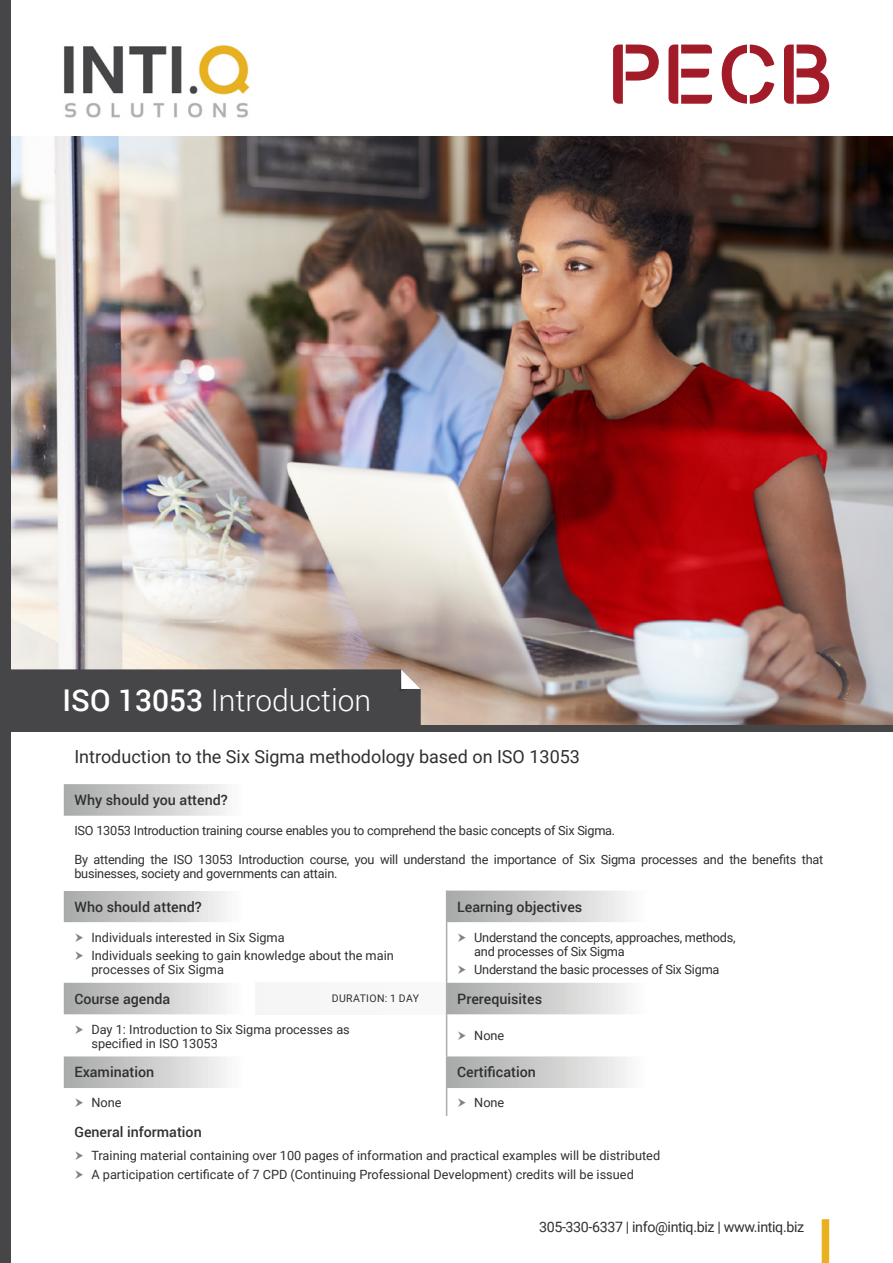
<style>
.page{position:relative;width:893px;height:1263px;background:#fff}
.page>*{position:absolute;margin:0;border:0;box-sizing:border-box;transform-origin:0 0}
.t1{font:300 30px "Roboto";color:#fff}
.t2{font:18px "Roboto";color:#312f30}
.Table1{font:500 14.25px "Roboto";color:#312f30}
.Bullet_Points{font:14.25px "Roboto";letter-spacing:-.025em;color:#312f30}
.t3{font:12.75px/14.2px "Roboto";letter-spacing:-.015em;color:#312f30}
.Table1-2{font:10.5px "Roboto";letter-spacing:.035em;color:#312f30}
.s1{font-weight:500}
</style>
<div class="page">
<img style="left:11px;top:136px;width:882px;height:589px">
<div style="left:0;top:0;width:11px;height:1263px;background:#464648"></div>
<div style="left:11px;top:669px;width:410px;height:56px;background:#464648"></div>
<div style="left:0;top:725px;width:893px;height:6px;background:#464648"></div>
<svg style="left:64px;top:784px;width:382px;height:304px"></svg>
<div style="left:64px;top:816px;width:765px;height:74px;background:#fff"></div>
<svg style="left:447px;top:890px;width:182px;height:198px"></svg>
<div style="left:255px;top:983px;width:192px;height:31px;background:#f7f7f8"></div>
<hr style="left:446px;top:890px;width:1px;height:32px;background:#ababac">
<hr style="left:446px;top:922px;width:1px;height:61px;background:#ababac">
<hr style="left:446px;top:1014px;width:1px;height:42px;background:#ababac">
<hr style="left:446px;top:1056px;width:1px;height:32px;background:#ababac">
<svg style="left:446px;top:1088px;width:1px;height:28px"></svg>
<hr style="left:446px;top:983px;width:1px;height:31px;background:#ababac">
<img style="left:64px;top:45px;width:186px;height:73px">
<svg style="left:613px;top:45px;width:46px;height:59px"></svg>
<svg style="left:668px;top:45px;width:44px;height:59px"></svg>
<svg style="left:722px;top:45px;width:52px;height:59px"></svg>
<svg style="left:784px;top:45px;width:45px;height:59px"></svg>
<div style="left:822px;top:1219px;width:7px;height:44px;background:#e9b11f"></div>
<svg style="left:75px;top:933px;width:8px;height:8px"></svg>
<svg style="left:75px;top:951px;width:8px;height:9px"></svg>
<svg style="left:458px;top:933px;width:8px;height:8px"></svg>
<svg style="left:458px;top:965px;width:8px;height:9px"></svg>
<svg style="left:75px;top:1025px;width:8px;height:9px"></svg>
<svg style="left:458px;top:1031px;width:8px;height:9px"></svg>
<p class="t1" style="left:63px;top:679px;width:310px"><span class="s1">ISO 13053</span> Introduction</p>
<p class="t2" style="left:74px;top:744px;width:507px">Introduction to the Six Sigma methodology based on ISO 13053</p>
<p class="Table1" style="left:74px;top:790px;width:155px">Why should you attend?</p>
<p class="t3" style="left:74px;top:823px;width:542px">ISO 13053 Introduction training course enables you to comprehend the basic concepts of Six Sigma.</p>
<p class="t3" style="left:74px;top:851px;width:750px">By attending the ISO 13053 Introduction course, you will understand the importance of Six Sigma processes and the benefits that businesses, society and governments can attain.</p>
<p class="Table1" style="left:74px;top:896px;width:129px">Who should attend?</p>
<p class="Table1" style="left:457px;top:896px;width:127px">Learning objectives</p>
<p class="t3" style="left:91px;top:929px;width:195px">Individuals interested in Six Sigma</p>
<p class="t3" style="left:91px;top:948px;width:304px">Individuals seeking to gain knowledge about the main processes of Six Sigma</p>
<p class="t3" style="left:474px;top:929px;width:263px">Understand the concepts, approaches, methods, and processes of Six Sigma</p>
<p class="t3" style="left:474px;top:962px;width:247px">Understand the basic processes of Six Sigma</p>
<p class="Table1" style="left:74px;top:988px;width:97px">Course agenda</p>
<p class="Table1-2" style="left:332px;top:991px;width:89px">DURATION: 1 DAY</p>
<p class="Table1" style="left:457px;top:988px;width:87px">Prerequisites</p>
<p class="t3" style="left:91px;top:1021px;width:260px">Day 1: Introduction to Six Sigma processes as specified in ISO 13053</p>
<p class="t3" style="left:474px;top:1028px;width:32px">None</p>
<p class="Table1" style="left:74px;top:1062px;width:81px">Examination</p>
<p class="Table1" style="left:457px;top:1062px;width:80px">Certification</p>
<p class="t3" style="left:91px;top:1095px;width:32px">None</p>
<p class="t3" style="left:474px;top:1095px;width:32px">None</p>
<p class="Table1" style="left:74px;top:1122px;width:129px">General information</p>
<p class="t3" style="left:91px;top:1148px;width:570px">Training material containing over 100 pages of information and practical examples will be distributed</p>
<p class="t3" style="left:91px;top:1167px;width:544px">A participation certificate of 7 CPD (Continuing Professional Development) credits will be issued</p>
<p class="Bullet_Points" style="left:539px;top:1217px;width:267px">305-330-6337 | info@intiq.biz | www.intiq.biz</p>
</div>
